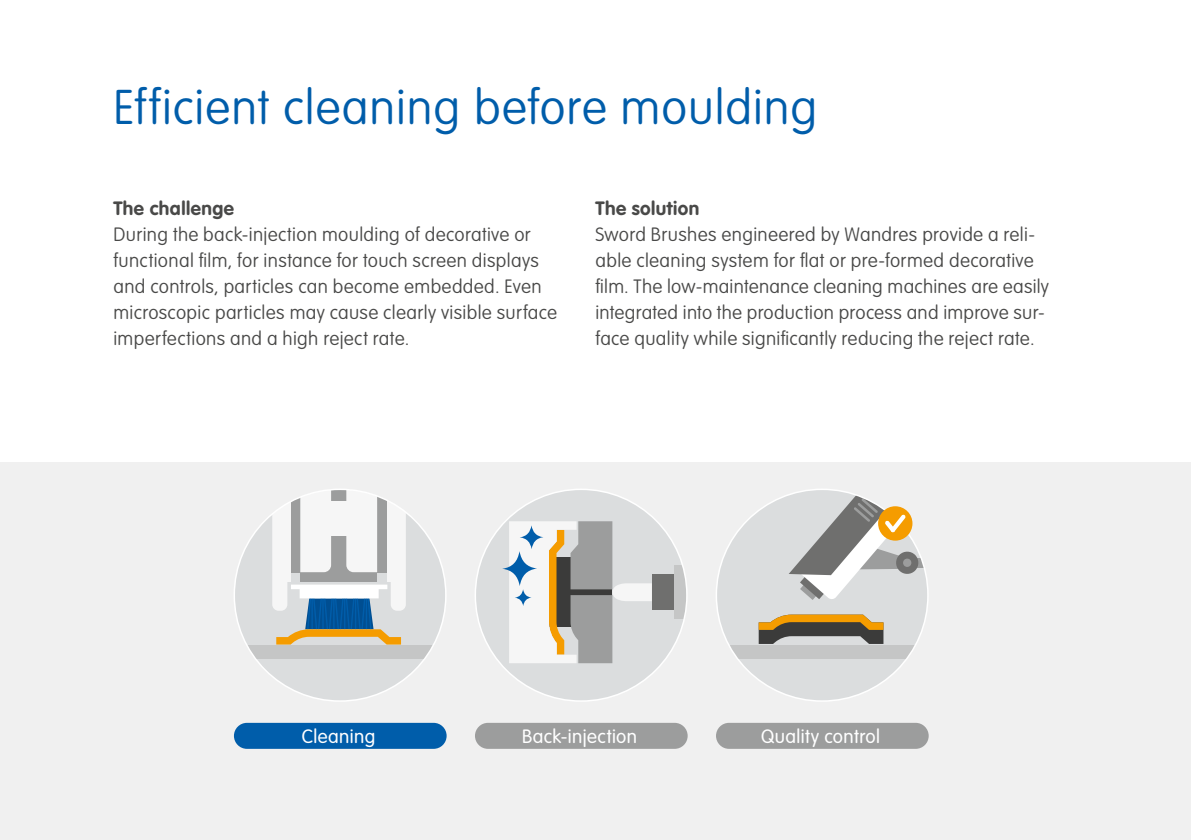
<style>
.page{position:relative;width:1191px;height:840px;background:#fff}
.page>*{position:absolute;margin:0;border:0;box-sizing:border-box;transform-origin:0 0}
.t1{font:100 48px "VAG Rounded Std";letter-spacing:.02em;color:#005daa}
.t2{font:100 19px/26px "VAG Rounded Std";letter-spacing:.02em;color:#494948}
.t3{font:300 19px "VAG Rounded Std";letter-spacing:.025em;color:#fff}
.t4{font:700 19px "VAG Rounded Std";letter-spacing:.025em;color:#494948}
</style>
<div class="page">
<div style="left:0;top:462px;width:1191px;height:377px;background:#f0f0f0"></div>
<svg style="left:234px;top:489px;width:212px;height:212px"></svg>
<svg style="left:475px;top:489px;width:212px;height:212px"></svg>
<svg style="left:716px;top:495px;width:212px;height:206px;fill:#dbddde"></svg>
<svg style="left:788px;top:489px;width:131px;height:110px"></svg>
<div style="left:234px;top:722px;width:212px;height:26px;background:#005daa;border-radius:13px"></div>
<div style="left:475px;top:722px;width:212px;height:26px;background:#9c9d9d;border-radius:13px"></div>
<div style="left:716px;top:722px;width:212px;height:26px;background:#9c9d9d;border-radius:13px"></div>
<h1 class="t1" style="left:113px;top:80px;width:705px">Efficient cleaning before moulding</h1>
<p class="t4" style="left:113px;top:197px;width:122px">The challenge</p>
<p class="t2" style="left:113px;top:222px;width:445px">During the back-injection moulding of decorative or functional film, for instance for touch screen displays and controls, particles can become embedded. Even microscopic particles may cause clearly visible surface imperfections and a high reject rate.</p>
<p class="t4" style="left:595px;top:197px;width:105px">The solution</p>
<p class="t2" style="left:595px;top:222px;width:455px">Sword Brushes engineered by Wandres provide a reli&shy;able cleaning system for flat or pre-formed decorative film. The low-maintenance cleaning machines are easily integrated into the production process and improve sur&shy;face quality while significantly reducing the reject rate.</p>
<p class="t3" style="left:302px;top:725px;width:75px">Cleaning</p>
<p class="t3" style="left:522px;top:725px;width:116px">Back-injection</p>
<p class="t3" style="left:761px;top:725px;width:120px">Quality control</p>
</div>
